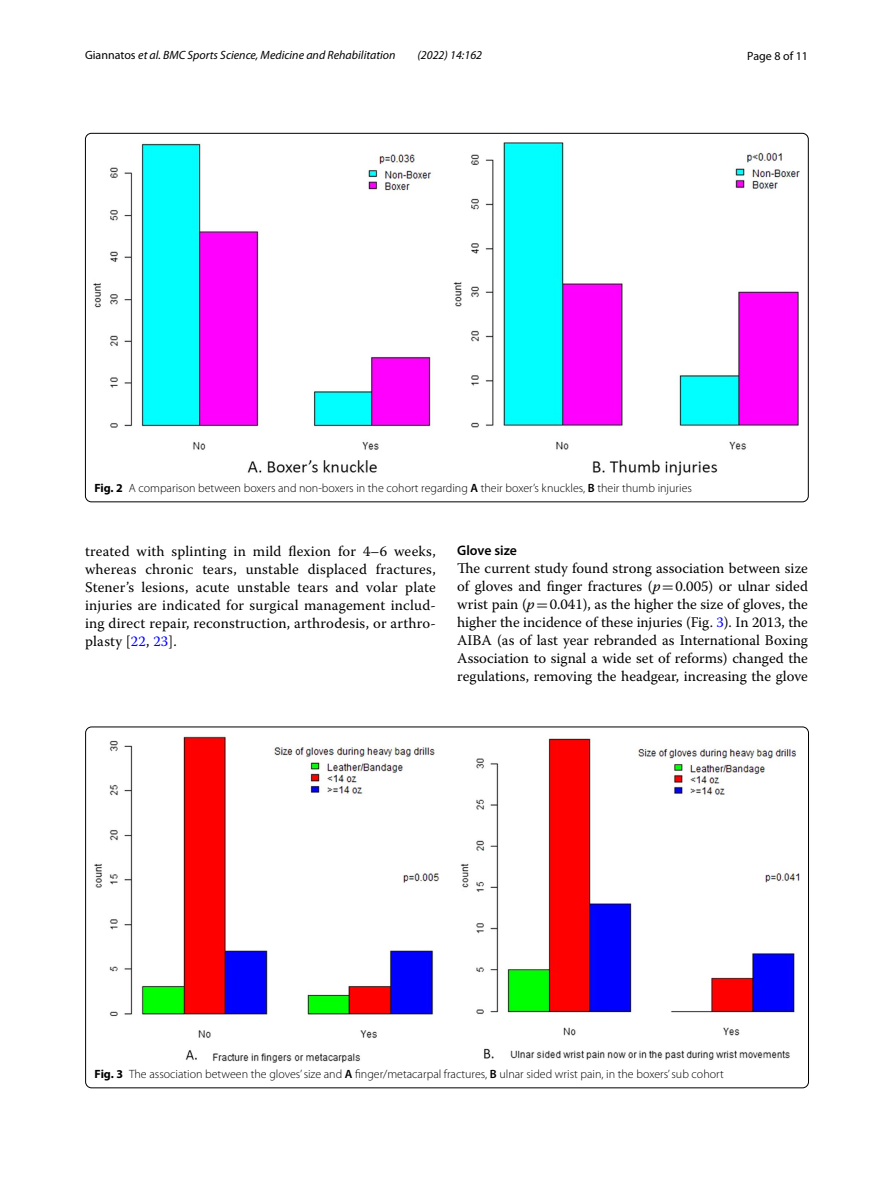
<style>
.page{position:relative;width:893px;height:1187px;background:#fff}
.page>*{position:absolute;margin:0;border:0;box-sizing:border-box;transform-origin:0 0}
.t1{font:14.7px/18px "Warnock Pro";letter-spacing:.01em;color:#000;text-align:justify}
.t2{font:600 13.8px "Myriad Pro";color:#000}
.t3{font:300 12px "Myriad Pro";color:#000}
.t4{font:italic 12px "Myriad Pro";color:#000}
.t5{font:12px "Myriad Pro";color:#000}
.s1{font-style:normal}
.s2{font-weight:700}
.s3{font-weight:600}
.s4{color:#00f}
.s5{font-style:italic}
.s6{font-family:"MTSY"}
</style>
<div class="page">
<img style="left:94px;top:142px;width:706px;height:334px">
<img style="left:94px;top:736px;width:706px;height:326px">
<p class="t4" style="left:85px;top:48px;width:312px"><span class="s1">Giannatos</span> et al. BMC Sports Science, Medicine and Rehabilitation</p>
<p class="t4" style="left:417px;top:48px;width:66px">(2022) 14:162</p>
<p class="t5" style="left:747px;top:48px;width:62px">Page 8 of 11</p>
<p class="t3" style="left:94px;top:481px;width:599px"><span class="s2">Fig. 2</span> A comparison between boxers and non-boxers in the cohort regarding <span class="s3">A</span> their boxer’s knuckles, <span class="s3">B</span> their thumb injuries</p>
<p class="t1" style="left:85px;top:541px;width:352px">treated with splinting in mild flexion for 4–6 weeks, whereas chronic tears, unstable displaced fractures, Stener’s lesions, acute unstable tears and volar plate injuries are indicated for surgical management includ&shy;ing direct repair, reconstruction, arthrodesis, or arthro&shy;plasty [<span class="s4">22</span>, <span class="s4">23</span>].</p>
<p class="t2" style="left:457px;top:541px;width:61px">Glove size</p>
<p class="t1" style="left:457px;top:559px;width:352px">The current study found strong association between size of gloves and finger fractures (<span class="s5">p</span><span class="s6">=</span>0.005) or ulnar sided wrist pain (<span class="s5">p</span><span class="s6">=</span>0.041), as the higher the size of gloves, the higher the incidence of these injuries (Fig. <span class="s4">3</span>). In 2013, the AIBA (as of last year rebranded as International Boxing Association to signal a wide set of reforms) changed the regulations, removing the headgear, increasing the glove</p>
<p class="t3" style="left:95px;top:1067px;width:631px"><span class="s2">Fig. 3</span> The association between the gloves’ size and <span class="s3">A</span> finger/metacarpal fractures, <span class="s3">B</span> ulnar sided wrist pain, in the boxers’ sub cohort</p>
</div>
